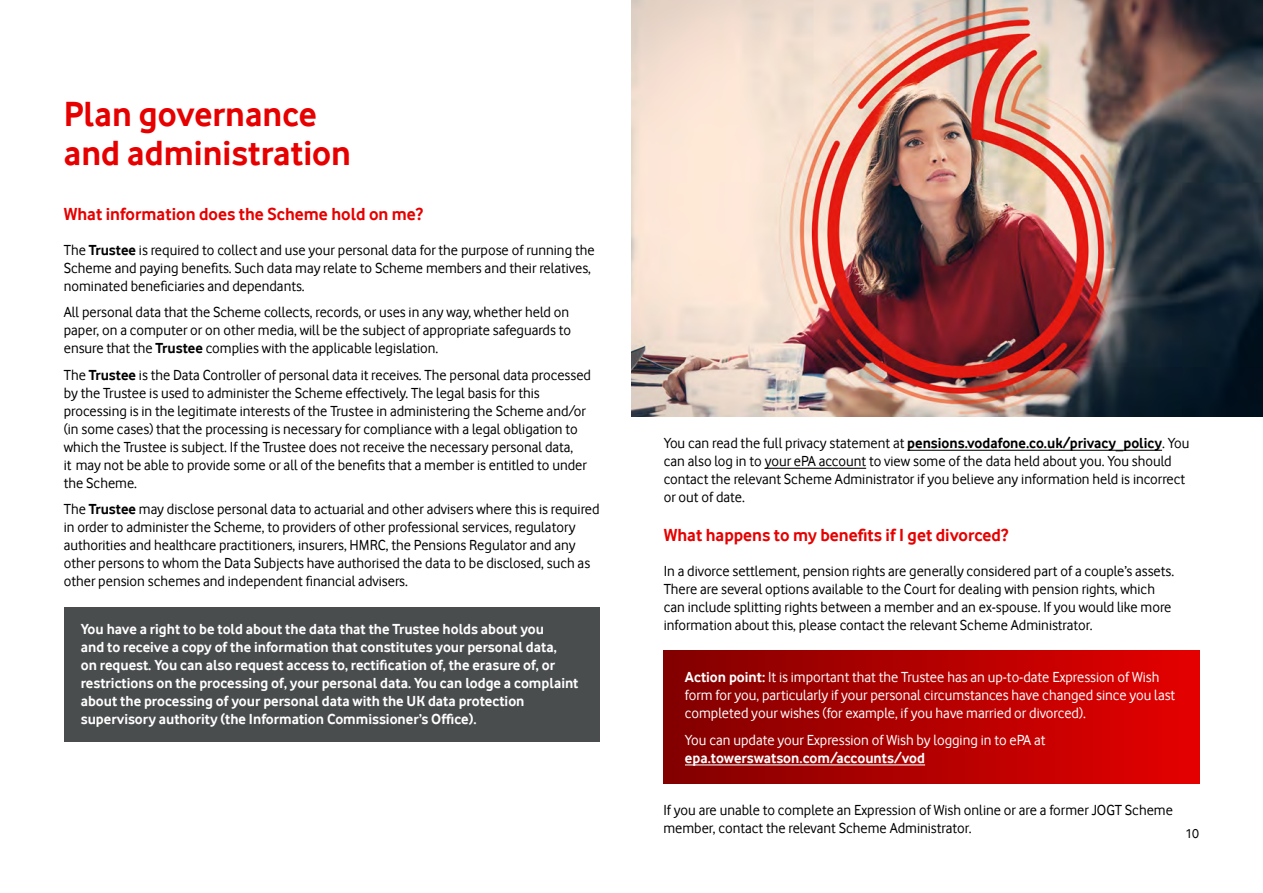
<style>
.page{position:relative;width:1263px;height:893px;background:#fff}
.page>*{position:absolute;margin:0;border:0;box-sizing:border-box;transform-origin:0 0}
.t1{font:700 36px/39px "Vodafone Rg";color:#e60000}
.t2{font:700 18px "Vodafone Rg";color:#e60000}
.t3{font:15px/18px "Vodafone Rg";color:#000}
.t4{font:700 15px/18px "Vodafone Rg";color:#fff}
.t5{font:15px/18px "Vodafone Rg";color:#fff}
.t6{font:13.5px "Vodafone Rg";color:#000}
.s1{font-weight:700}
</style>
<div class="page">
<img style="left:631px;top:0;width:632px;height:417px">
<hr style="left:907px;top:450px;width:255px;height:1px;background:#000">
<hr style="left:765px;top:468px;width:101px;height:1px;background:#000">
<div style="left:64px;top:607px;width:536px;height:134px;background:#4a4d4e"></div>
<div style="left:664px;top:651px;width:535px;height:133px;background:linear-gradient(to right,#830202,#e50000)"></div>
<hr style="left:685px;top:764px;width:240px;height:1px;background:#fff">
<h1 class="t1" style="left:64px;top:94px;width:289px">Plan governance and administration</h1>
<p class="t2" style="left:64px;top:203px;width:361px">What information does the Scheme hold on me?</p>
<p class="t3" style="left:64px;top:241px;width:532px">The <span class="s1">Trustee</span> is required to collect and use your personal data for the purpose of running the<br>Scheme and paying benefits. Such data may relate to Scheme members and their relatives, nominated beneficiaries and dependants.</p>
<p class="t3" style="left:64px;top:303px;width:509px">All personal data that the Scheme collects, records, or uses in any way, whether held on paper, on a computer or on other media, will be the subject of appropriate safeguards to ensure that the <span class="s1">Trustee</span> complies with the applicable legislation.</p>
<p class="t3" style="left:64px;top:366px;width:529px">The <span class="s1">Trustee</span> is the Data Controller of personal data it receives. The personal data processed by the Trustee is used to administer the Scheme effectively. The legal basis for this processing is in the legitimate interests of the Trustee in administering the Scheme and/or (in some cases) that the processing is necessary for compliance with a legal obligation to which the Trustee is subject. If the Trustee does not receive the necessary personal data,<br>it may not be able to provide some or all of the benefits that a member is entitled to under the Scheme.</p>
<p class="t3" style="left:64px;top:500px;width:537px">The <span class="s1">Trustee</span> may disclose personal data to actuarial and other advisers where this is required in order to administer the Scheme, to providers of other professional services, regulatory authorities and healthcare practitioners, insurers, HMRC, the Pensions Regulator and any other persons to whom the Data Subjects have authorised the data to be disclosed, such as other pension schemes and independent financial advisers.</p>
<p class="t4" style="left:81px;top:620px;width:499px">You have a right to be told about the data that the Trustee holds about you<br>and to receive a copy of the information that constitutes your personal data,<br>on request. You can also request access to, rectification of, the erasure of, or restrictions on the processing of, your personal data. You can lodge a complaint about the processing of your personal data with the UK data protection supervisory authority (the Information Commissioner’s Office).</p>
<p class="t3" style="left:664px;top:434px;width:527px">You can read the full privacy statement at <span class="s1">pensions.vodafone.co.uk/privacy_policy</span>. You can also log in to your ePA account to view some of the data held about you. You should contact the relevant Scheme Administrator if you believe any information held is incorrect or out of date.</p>
<p class="t2" style="left:664px;top:524px;width:346px">What happens to my benefits if I get divorced?</p>
<p class="t3" style="left:664px;top:561px;width:512px">In a divorce settlement, pension rights are generally considered part of a couple’s assets.<br>There are several options available to the Court for dealing with pension rights, which can include splitting rights between a member and an ex-spouse. If you would like more information about this, please contact the relevant Scheme Administrator.</p>
<p class="t5" style="left:685px;top:668px;width:492px"><span class="s1">Action point:</span> It is important that the Trustee has an up-to-date Expression of Wish form for you, particularly if your personal circumstances have changed since you last completed your wishes (for example, if you have married or divorced).</p>
<p class="t5" style="left:685px;top:731px;width:362px">You can update your Expression of Wish by logging in to ePA at</p>
<p class="t4" style="left:685px;top:748px;width:242px">epa.towerswatson.com/accounts/vod</p>
<p class="t3" style="left:663px;top:801px;width:511px">If you are unable to complete an Expression of Wish online or are a former JOGT Scheme member, contact the relevant Scheme Administrator.</p>
<p class="t6" style="left:1185px;top:826px;width:15px">10</p>
</div>
